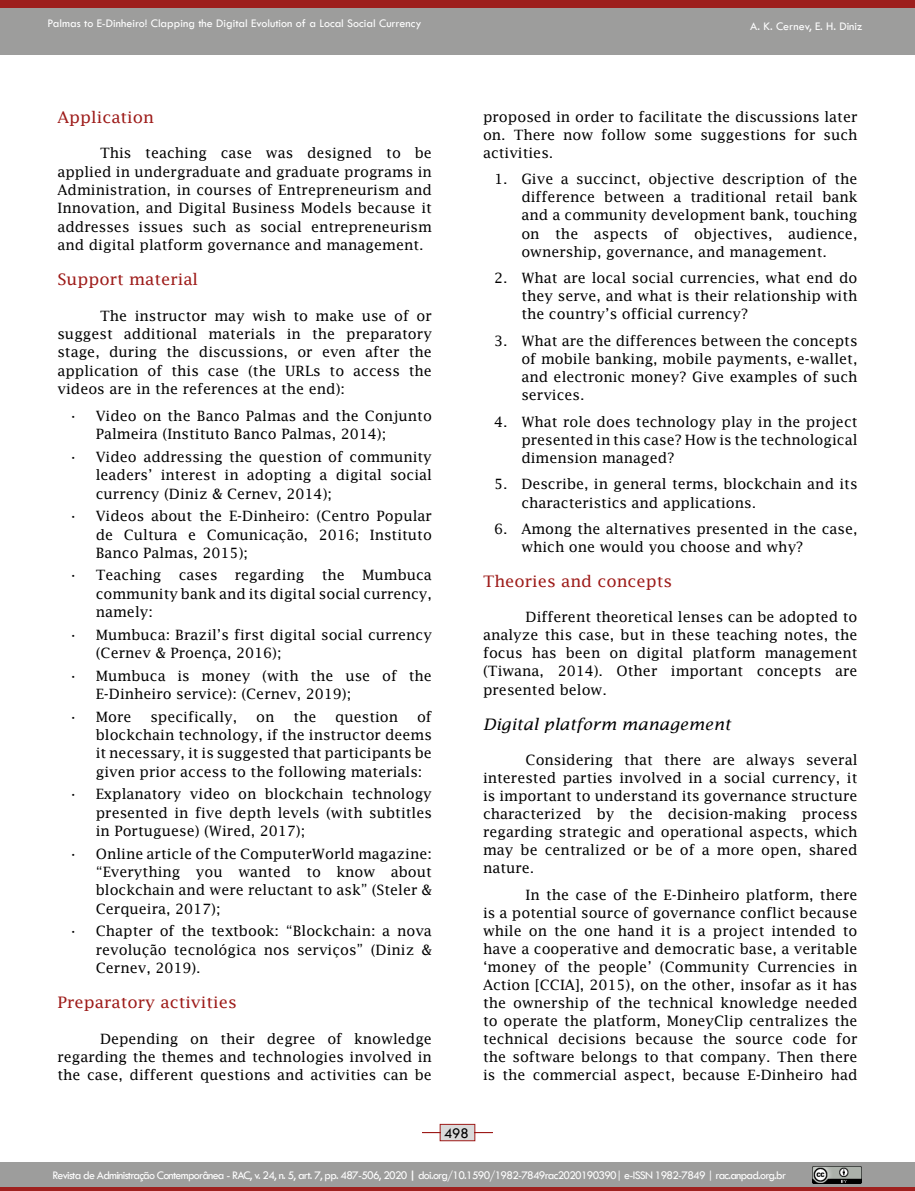
<style>
.page{position:relative;width:915px;height:1191px;background:#fff}
.page>*{position:absolute;margin:0;border:0;box-sizing:border-box;transform-origin:0 0}
.t1{font:15.9px "Lucida Fax";color:#9d1a18;scale:1.04 1}
.t2{font:italic 15.9px "Lucida Fax";color:#000;scale:1.04 1}
.t3{font:15px "Tw Cen";color:#000}
.t4{font:14.25px/18px "Lucida Fax";color:#000;text-align:justify}
.t5{font:12px "Tw Cen";letter-spacing:-.06em;color:#fff}
.t6{font:12px "Tw Cen";color:#fff}
.s1{font-weight:700}
</style>
<div class="page">
<svg style="left:422px;top:1123px;width:71px;height:18px"></svg>
<div style="left:0;top:1162px;width:914px;height:25px;background:#9d9d9c"></div>
<hr style="left:0;top:1187px;width:914px;height:4px;background:#a0211f">
<img style="left:812px;top:1166px;width:48px;height:17px">
<div style="left:0;top:0;width:914px;height:54px;background:#9d9d9c"></div>
<div style="left:0;top:0;width:914px;height:7px;background:#9d1a18"></div>
<p class="t6" style="left:48px;top:16px;width:375px">Palmas to E-Dinheiro! Clapping the Digital Evolution of a Local Social Currency</p>
<p class="t6" style="left:750px;top:19px;width:114px">A. K. Cernev, E. H. Diniz</p>
<p class="t1" style="left:57px;top:108px;width:94px">Application</p>
<p class="t4" style="left:57px;top:144px;width:376px;text-indent:43px">This teaching case was designed to be applied in undergraduate and graduate programs in Administration, in courses of Entrepreneurism and Innovation, and Digital Business Models because it addresses issues such as social entrepreneurism and digital platform governance and management.</p>
<p class="t1" style="left:57px;top:270px;width:137px">Support material</p>
<p class="t4" style="left:57px;top:306px;width:376px;text-indent:43px">The instructor may wish to make use of or suggest additional materials in the preparatory stage, during the discussions, or even after the application of this case (the URLs to access the videos are in the references at the end):</p>
<p class="t4" style="left:96px;top:406px;width:337px;text-indent:-27px">• Video on the Banco Palmas and the Conjunto<br>Palmeira (Instituto Banco Palmas, 2014);</p>
<p class="t4" style="left:96px;top:447px;width:337px;text-indent:-27px">• Video addressing the question of community leaders’ interest in adopting a digital social currency (Diniz &amp; Cernev, 2014);</p>
<p class="t4" style="left:96px;top:507px;width:337px;text-indent:-27px">• Videos about the E-Dinheiro: (Centro Popular de Cultura e Comunicação, 2016; Instituto Banco Palmas, 2015);</p>
<p class="t4" style="left:96px;top:566px;width:337px;text-indent:-27px">• Teaching cases regarding the Mumbuca community bank and its digital social currency, namely:</p>
<p class="t4" style="left:96px;top:625px;width:337px;text-indent:-27px">• Mumbuca: Brazil’s first digital social currency (Cernev &amp; Proença, 2016);</p>
<p class="t4" style="left:96px;top:666px;width:337px;text-indent:-27px">• Mumbuca is money (with the use of the<br>E-Dinheiro service): (Cernev, 2019);</p>
<p class="t4" style="left:69px;top:707px;width:64px">• More</p>
<p class="t4" style="left:150px;top:707px;width:88px">specifically,</p>
<p class="t4" style="left:256px;top:707px;width:20px">on</p>
<p class="t4" style="left:293px;top:707px;width:25px">the</p>
<p class="t4" style="left:335px;top:707px;width:64px">question</p>
<p class="t4" style="left:96px;top:707px;width:337px;text-indent:321px">of blockchain technology, if the instructor deems it necessary, it is suggested that participants be given prior access to the following materials:</p>
<p class="t4" style="left:96px;top:785px;width:337px;text-indent:-27px">• Explanatory video on blockchain technology presented in five depth levels (with subtitles in Portuguese) (Wired, 2017);</p>
<p class="t4" style="left:96px;top:844px;width:337px;text-indent:-27px">• Online article of the ComputerWorld magazine: “Everything you wanted to know about blockchain and were reluctant to ask” (Steler &amp; Cerqueira, 2017);</p>
<p class="t4" style="left:96px;top:922px;width:337px;text-indent:-27px">• Chapter of the textbook: “Blockchain: a nova revolução tecnológica nos serviços” (Diniz &amp; Cernev, 2019).</p>
<p class="t1" style="left:57px;top:993px;width:174px">Preparatory activities</p>
<p class="t4" style="left:57px;top:1029px;width:376px;text-indent:43px">Depending on their degree of knowledge regarding the themes and technologies involved in the case, different questions and activities can be</p>
<p class="t4" style="left:483px;top:107px;width:376px">proposed in order to facilitate the discussions later on. There now follow some suggestions for such activities.</p>
<p class="t4" style="left:521px;top:170px;width:337px;text-indent:-27px">1. Give a succinct, objective description of the difference between a traditional retail bank and a community development bank, touching on the aspects of objectives, audience, ownership, governance, and management.</p>
<p class="t4" style="left:521px;top:269px;width:337px;text-indent:-27px">2. What are local social currencies, what end do they serve, and what is their relationship with the country’s official currency?</p>
<p class="t4" style="left:521px;top:332px;width:337px;text-indent:-27px">3. What are the differences between the concepts of mobile banking, mobile payments, e-wallet, and electronic money? Give examples of such services.</p>
<p class="t4" style="left:521px;top:412px;width:337px;text-indent:-27px">4. What role does technology play in the project presented in this case? How is the technological dimension managed?</p>
<p class="t4" style="left:521px;top:475px;width:337px;text-indent:-27px">5. Describe, in general terms, blockchain and its characteristics and applications.</p>
<p class="t4" style="left:521px;top:520px;width:337px;text-indent:-27px">6. Among the alternatives presented in the case, which one would you choose and why?</p>
<p class="t1" style="left:483px;top:572px;width:183px">Theories and concepts</p>
<p class="t4" style="left:483px;top:608px;width:376px;text-indent:43px">Different theoretical lenses can be adopted to analyze this case, but in these teaching notes, the focus has been on digital platform management (Tiwana, 2014). Other important concepts are presented below.</p>
<p class="t2" style="left:483px;top:715px;width:239px">Digital platform management</p>
<p class="t4" style="left:483px;top:750px;width:376px;text-indent:43px">Considering that there are always several interested parties involved in a social currency, it is important to understand its governance structure characterized by the decision-making process regarding strategic and operational aspects, which may be centralized or be of a more open, shared nature.</p>
<p class="t4" style="left:483px;top:885px;width:376px;text-indent:43px">In the case of the E-Dinheiro platform, there is a potential source of governance conflict because while on the one hand it is a project intended to have a cooperative and democratic base, a veritable ‘money of the people’ (Community Currencies in Action [CCIA], 2015), on the other, insofar as it has the ownership of the technical knowledge needed to operate the platform, MoneyClip centralizes the technical decisions because the source code for the software belongs to that company. Then there is the commercial aspect, because E-Dinheiro had</p>
<p class="t3" style="left:444px;top:1124px;width:26px">498</p>
<p class="t5" style="left:53px;top:1167px;width:734px">Revista de Administração Contemporânea - RAC, v. 24, n. 5, art. 7, pp. 487-506, 2020 <span class="s1">|</span> doi.org/10.1590/1982-7849rac2020190390| e-ISSN 1982-7849 | rac.anpad.org.br</p>
</div>
